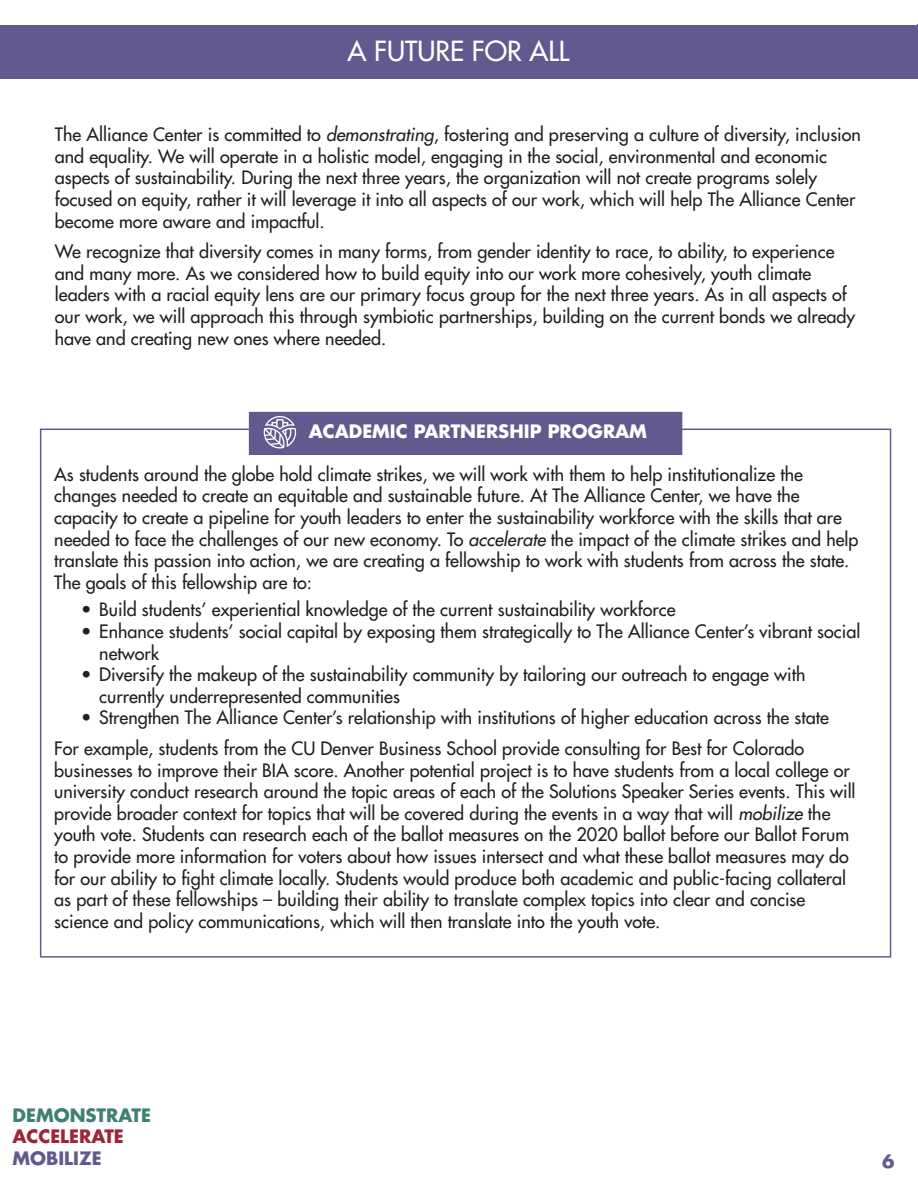
<style>
.page{position:relative;width:918px;height:1188px;background:#fff}
.page>*{position:absolute;margin:0;border:0;box-sizing:border-box;transform-origin:0 0}
.t1{font:500 27px "Futura Std";color:#fff}
.t2{font:500 18px/21.6px "Futura Std";color:#231f20}
.t3{font:700 18px "Futura Std";color:#fff}
.t4{font:700 18px "Futura Std";color:#3f8073}
.t5{font:700 18px "Futura Std";color:#9b2635}
.t6{font:700 18px "Futura Std";color:#64598f}
.s1{font-style:italic}
</style>
<div class="page">
<div style="left:0;top:25px;width:918px;height:54px;background:#64598f"></div>
<div style="left:249px;top:412px;width:433px;height:43px;background:#64598f"></div>
<svg style="left:264px;top:416px;width:32px;height:32px"></svg>
<hr style="left:917px;top:24px;width:1px;height:54px;background:#64598f">
<p class="t1" style="left:347px;top:35px;width:223px">A FUTURE FOR ALL</p>
<p class="t2" style="left:55px;top:124px;width:808px">The Alliance Center is committed to <span class="s1">demonstrating</span>, fostering and preserving a culture of diversity, inclusion and equality. We will operate in a holistic model, engaging in the social, environmental and economic aspects of sustainability. During the next three years, the organization will not create programs solely focused on equity, rather it will leverage it into all aspects of our work, which will help The Alliance Center become more aware and impactful.</p>
<p class="t2" style="left:55px;top:241px;width:802px">We recognize that diversity comes in many forms, from gender identity to race, to ability, to experience and many more. As we considered how to build equity into our work more cohesively, youth climate leaders with a racial equity lens are our primary focus group for the next three years. As in all aspects of our work, we will approach this through symbiotic partnerships, building on the current bonds we already have and creating new ones where needed.</p>
<p class="t3" style="left:309px;top:419px;width:340px">ACADEMIC PARTNERSHIP PROGRAM</p>
<p class="t2" style="left:54px;top:464px;width:806px">As students around the globe hold climate strikes, we will work with them to help institutionalize the changes needed to create an equitable and sustainable future. At The Alliance Center, we have the capacity to create a pipeline for youth leaders to enter the sustainability workforce with the skills that are needed to face the challenges of our new economy. To <span class="s1">accelerate</span> the impact of the climate strikes and help translate this passion into action, we are creating a fellowship to work with students from across the state.<br>The goals of this fellowship are to:</p>
<p class="t2" style="left:81px;top:599px;width:596px">• Build students’ experiential knowledge of the current sustainability workforce</p>
<p class="t2" style="left:99px;top:621px;width:763px;text-indent:-18px">• Enhance students’ social capital by exposing them strategically to The Alliance Center’s vibrant social network</p>
<p class="t2" style="left:99px;top:664px;width:708px;text-indent:-18px">• Diversify the makeup of the sustainability community by tailoring our outreach to engage with currently underrepresented communities</p>
<p class="t2" style="left:81px;top:707px;width:749px">• Strengthen The Alliance Center’s relationship with institutions of higher education across the state</p>
<p class="t2" style="left:54px;top:738px;width:803px">For example, students from the CU Denver Business School provide consulting for Best for Colorado businesses to improve their BIA score. Another potential project is to have students from a local college or university conduct research around the topic areas of each of the Solutions Speaker Series events. This will provide broader context for topics that will be covered during the events in a way that will <span class="s1">mobilize</span> the youth vote. Students can research each of the ballot measures on the 2020 ballot before our Ballot Forum to provide more information for voters about how issues intersect and what these ballot measures may do for our ability to fight climate locally. Students would produce both academic and public-facing collateral as part of these fellowships – building their ability to translate complex topics into clear and concise science and policy communications, which will then translate into the youth vote.</p>
<p class="t4" style="left:13px;top:1103px;width:140px">DEMONSTRATE</p>
<p class="t5" style="left:13px;top:1125px;width:113px">ACCELERATE</p>
<p class="t6" style="left:13px;top:1146px;width:91px">MOBILIZE</p>
<p class="t6" style="left:882px;top:1150px;width:14px">6</p>
</div>
